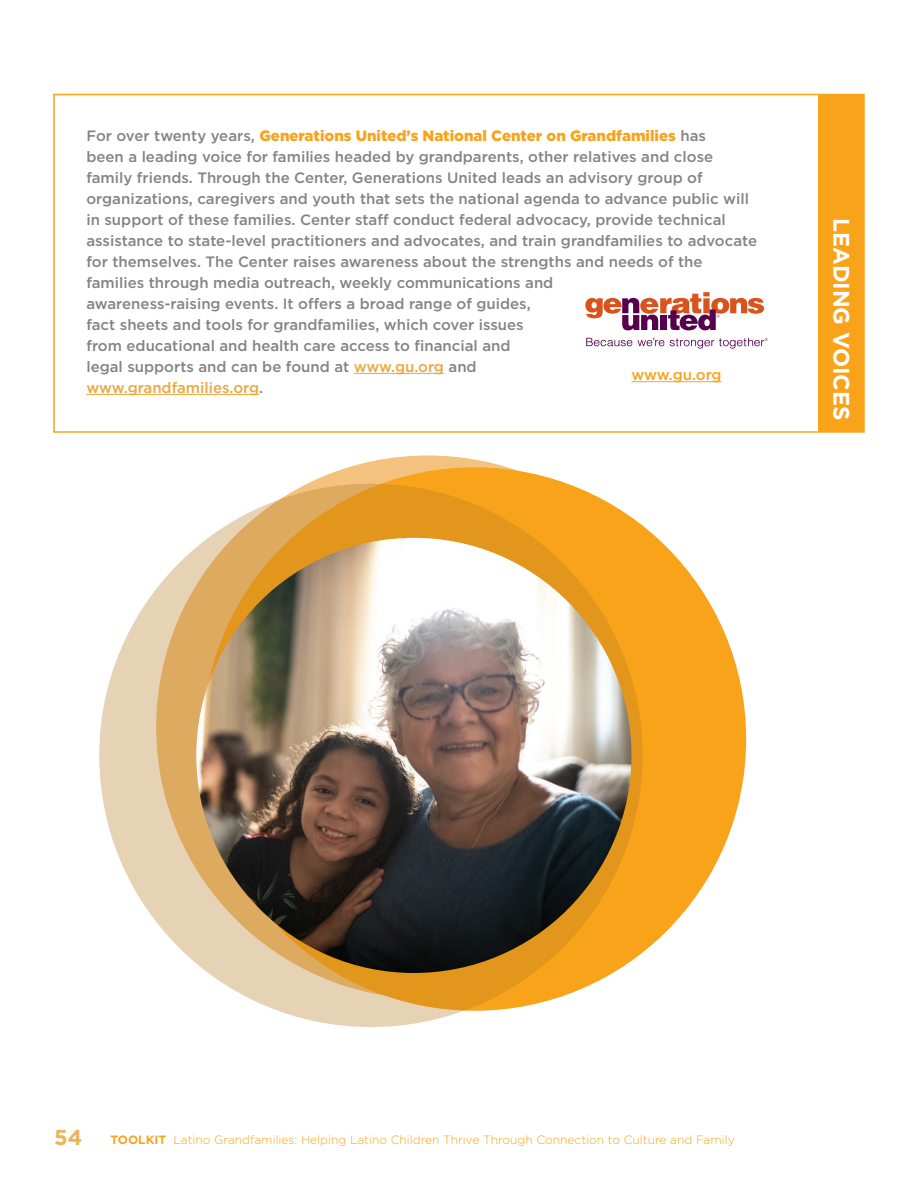
<style>
.page{position:relative;width:918px;height:1188px;background:#fff}
.page>*{position:absolute;margin:0;border:0;box-sizing:border-box;transform-origin:0 0}
.Chapter_Quote{font:700 22.5px "Gotham";color:#fff}
.t1{font:700 21.6px "Gotham";color:#ecb459}
.Box_Paragraph{font:500 15px/21px "Gotham";color:#848485}
.Box_Paragraph-2{font:500 15px "Gotham";letter-spacing:-.01em;color:#f9a31b}
.t2{font:300 12px "Gotham";color:#f9a31e}
.s1{font-weight:900;color:#f9a31b}
.s2{color:#eca741}
.s3{font-weight:700}
</style>
<div class="page">
<div style="left:53px;top:94px;width:812px;height:339px;border:2px solid #f9a31b"></div>
<div style="left:819px;top:94px;width:45px;height:338px;background:#f9a31b"></div>
<hr style="left:354px;top:373px;width:90px;height:1px;background:#eca741">
<hr style="left:86px;top:394px;width:173px;height:1px;background:#eca741">
<svg style="left:586px;top:338px;width:78px;height:8px"></svg>
<svg style="left:585px;top:292px;width:179px;height:38px"></svg>
<svg style="left:670px;top:338px;width:98px;height:11px"></svg>
<hr style="left:631px;top:381px;width:91px;height:1px;background:#f9a31b">
<div style="left:203px;top:467px;width:543px;height:544px;background:#f9a31b;border-radius:50%"></div>
<svg style="left:99px;top:484px;width:544px;height:543px;background:#e2b36b"></svg>
<img style="left:196px;top:538px;width:435px;height:435px;border-radius:218px">
<p class="Box_Paragraph" style="left:86px;top:125px;width:672px">For over twenty years, <span class="s1">Generations United’s National Center on Grandfamilies</span> has<br>been a leading voice for families headed by grandparents, other relatives and close family friends. Through the Center, Generations United leads an advisory group of organizations, caregivers and youth that sets the national agenda to advance public will in support of these families. Center staff conduct federal advocacy, provide technical assistance to state-level practitioners and advocates, and train grandfamilies to advocate for themselves. The Center raises awareness about the strengths and needs of the families through media outreach, weekly communications and<br>awareness-raising events. It offers a broad range of guides,<br>fact sheets and tools for grandfamilies, which cover issues<br>from educational and health care access to financial and<br>legal supports and can be found at <span class="s2">www.gu.org</span> and<br><span class="s2">www.grandfamilies.org</span>.</p>
<p class="Box_Paragraph-2" style="left:631px;top:365px;width:92px">www.gu.org</p>
<p class="Chapter_Quote" style="left:856px;top:218px;width:204px;rotate:90deg">LEADING VOICES</p>
<h2 class="t1" style="left:54px;top:1123px;width:30px">54</h2>
<p class="t2" style="left:110px;top:1132px;width:626px"><span class="s3">TOOLKIT</span> Latino Grandfamilies: Helping Latino Children Thrive Through Connection to Culture and Family</p>
</div>
